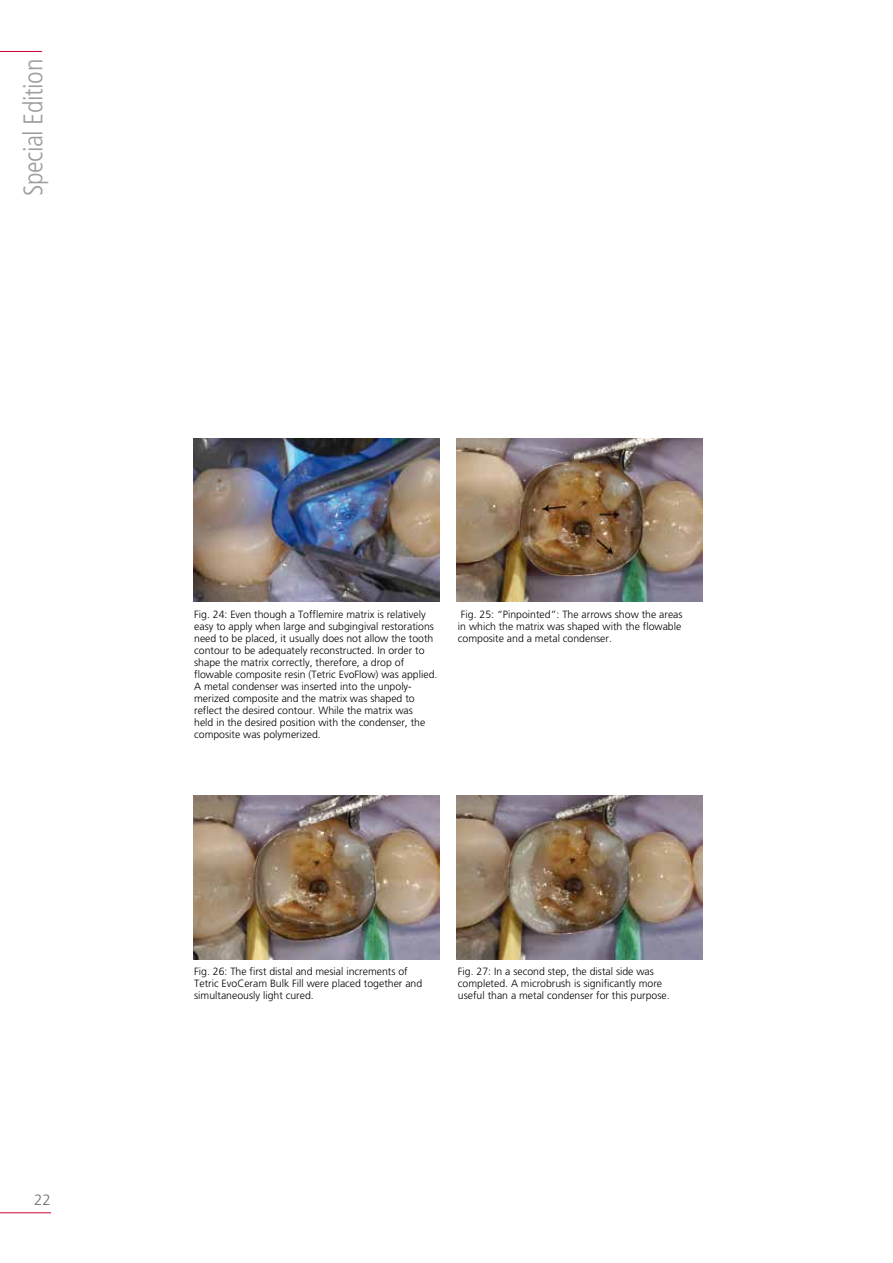
<style>
.page{position:relative;width:893px;height:1263px;background:#fff}
.page>*{position:absolute;margin:0;border:0;box-sizing:border-box;transform-origin:0 0}
.t1{font:300 condensed 27px "Frutiger";letter-spacing:-.015em;color:#9c9e9f}
.t2{font:300 15px "Frutiger";color:#707172}
.t3{font:300 10.5px/12px "Frutiger";color:#000}
</style>
<div class="page">
<hr style="left:0;top:51px;width:42px;height:1px;background:#c80234">
<hr style="left:0;top:1212px;width:51px;height:1px;background:#c80234">
<img style="left:193px;top:796px;width:246px;height:163px">
<img style="left:457px;top:796px;width:245px;height:163px">
<img style="left:457px;top:439px;width:245px;height:163px">
<img style="left:193px;top:439px;width:246px;height:163px">
<h1 class="t1" style="left:18px;top:196px;width:139px;rotate:-90deg">Special Edition</h1>
<h2 class="t2" style="left:34px;top:1191px;width:18px">22</h2>
<p class="t3" style="left:194px;top:608px;width:245px">Fig. 24: Even though a Tofflemire matrix is relatively easy to apply when large and subgingival restorations need to be placed, it usually does not allow the tooth contour to be adequately reconstructed. In order to shape the matrix correctly, therefore, a drop of flowable composite resin (Tetric EvoFlow) was applied.<br>A metal condenser was inserted into the unpoly&shy;merized composite and the matrix was shaped to reflect the desired contour. While the matrix was<br>held in the desired position with the condenser, the composite was polymerized.</p>
<p class="t3" style="left:458px;top:608px;width:226px;text-align:justify">Fig. 25: “Pinpointed”: The arrows show the areas in which the matrix was shaped with the flowable composite and a metal condenser.</p>
<p class="t3" style="left:194px;top:966px;width:230px">Fig. 26: The first distal and mesial increments of<br>Tetric EvoCeram Bulk Fill were placed together and simultaneously light cured.</p>
<p class="t3" style="left:458px;top:966px;width:213px">Fig. 27: In a second step, the distal side was completed. A microbrush is significantly more useful than a metal condenser for this purpose.</p>
</div>
